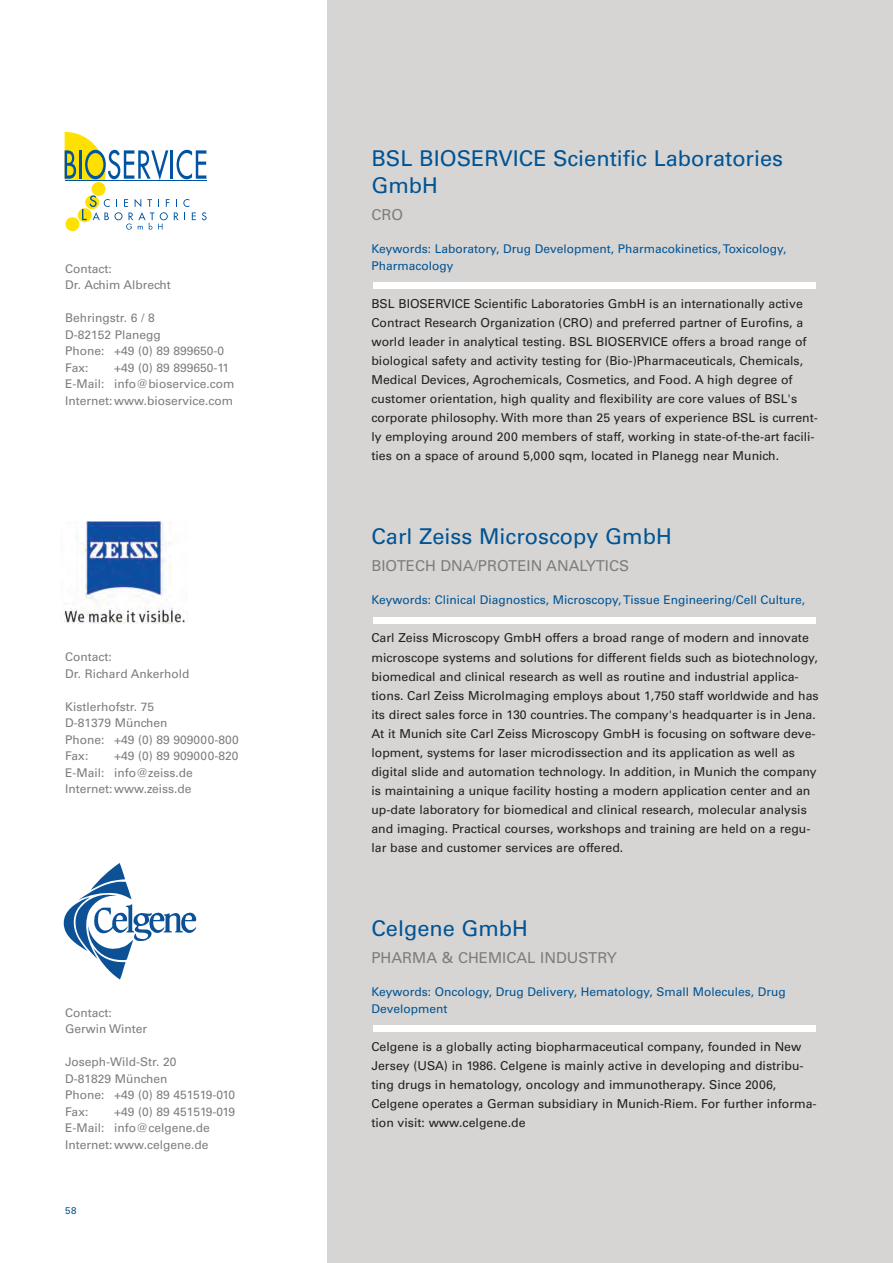
<style>
.page{position:relative;width:893px;height:1263px;background:#fff}
.page>*{position:absolute;margin:0;border:0;box-sizing:border-box;transform-origin:0 0}
.t1{font:21.75px/27px "Univers LT";color:#005495}
.t2{font:15px "Univers LT";color:#817c7b}
.t3{font:12.3px/19px "Univers LT";color:#231f20}
.t4{font:12px/16.5px "Univers LT";color:#817c7b}
.t5{font:12px/16.5px "Univers LT";color:#005495}
.t6{font:9.75px "Univers LT";color:#005495}
</style>
<div class="page">
<div style="left:327px;top:0;width:566px;height:1263px;background:#d7d5d3"></div>
<div style="left:373px;top:282px;width:442px;height:7px;background:#fff"></div>
<div style="left:373px;top:617px;width:442px;height:6px;background:#fff"></div>
<div style="left:373px;top:1025px;width:442px;height:7px;background:#fff"></div>
<img style="left:64px;top:522px;width:121px;height:102px">
<svg style="left:64px;top:863px;width:132px;height:116px"></svg>
<div style="left:92px;top:182px;width:14px;height:14px;background:#ffe101;border-radius:50%"></div>
<div style="left:78px;top:208px;width:14px;height:14px;background:#ffe101;border-radius:50%"></div>
<div style="left:65px;top:217px;width:14px;height:14px;background:#ffe101;border-radius:50%"></div>
<svg style="left:202px;top:212px;width:5px;height:8px"></svg>
<svg style="left:82px;top:195px;width:114px;height:35px"></svg>
<svg style="left:65px;top:132px;width:103px;height:48px"></svg>
<hr style="left:171px;top:150px;width:2px;height:29px;background:#0154a3">
<svg style="left:177px;top:150px;width:29px;height:29px"></svg>
<hr style="left:65px;top:180px;width:141px;height:1px;background:#0154a3">
<p class="t4" style="left:65px;top:261px;width:107px">Contact:<br>Dr. Achim Albrecht</p>
<p class="t4" style="left:65px;top:311px;width:160px">Behringstr. 6 / 8<br>D-82152 Planegg<br>Phone: +49 (0) 89 899650-0<br>Fax:</p>
<p class="t4" style="left:65px;top:360px;width:171px;text-indent:49px">+49 (0) 89 899650-11<br>E-Mail: info@bioservice.com<br>Internet:www.bioservice.com</p>
<p class="t4" style="left:65px;top:650px;width:126px">Contact:<br>Dr. Richard Ankerhold</p>
<p class="t4" style="left:65px;top:699px;width:175px">Kistlerhofstr. 75<br>D-81379 München<br>Phone: +49 (0) 89 909000-800<br>Fax:</p>
<p class="t4" style="left:65px;top:749px;width:175px;text-indent:49px">+49 (0) 89 909000-820<br>E-Mail: info@zeiss.de<br>Internet:www.zeiss.de</p>
<p class="t4" style="left:65px;top:1005px;width:83px">Contact:<br>Gerwin Winter</p>
<p class="t4" style="left:65px;top:1054px;width:172px">Joseph-Wild-Str. 20<br>D-81829 München<br>Phone: +49 (0) 89 451519-010<br>Fax:</p>
<p class="t4" style="left:65px;top:1104px;width:171px;text-indent:49px">+49 (0) 89 451519-019<br>E-Mail: info@celgene.de<br>Internet:www.celgene.de</p>
<p class="t6" style="left:65px;top:1207px;width:13px">58</p>
<h1 class="t1" style="left:371px;top:147px;width:413px">BSL BIOSERVICE Scientific Laboratories<br>GmbH</h1>
<p class="t2" style="left:371px;top:209px;width:33px">CRO</p>
<p class="t5" style="left:371px;top:242px;width:417px">Keywords: Laboratory, Drug Development, Pharmacokinetics, Toxicology,<br>Pharmacology</p>
<p class="t3" style="left:371px;top:295px;width:448px">BSL BIOSERVICE Scientific Laboratories GmbH is an internationally active Contract Research Organization (CRO) and preferred partner of Eurofins, a world leader in analytical testing. BSL BIOSERVICE offers a broad range of biological safety and activity testing for (Bio-)Pharmaceuticals, Chemicals, Medical Devices, Agrochemicals, Cosmetics, and Food. A high degree of customer orientation, high quality and flexibility are core values of BSL's corporate philosophy. With more than 25 years of experience BSL is current&shy;ly employing around 200 members of staff, working in state-of-the-art facili&shy;ties on a space of around 5,000 sqm, located in Planegg near Munich.</p>
<h1 class="t1" style="left:371px;top:525px;width:302px">Carl Zeiss Microscopy GmbH</h1>
<p class="t2" style="left:371px;top:560px;width:259px">BIOTECH DNA/PROTEIN ANALYTICS</p>
<p class="t5" style="left:371px;top:593px;width:435px">Keywords: Clinical Diagnostics, Microscopy, Tissue Engineering/Cell Culture,</p>
<p class="t3" style="left:371px;top:630px;width:449px">Carl Zeiss Microscopy GmbH offers a broad range of modern and innovate microscope systems and solutions for different fields such as biotechnology, biomedical and clinical research as well as routine and industrial applica&shy;tions. Carl Zeiss MicroImaging employs about 1,750 staff worldwide and has its direct sales force in 130 countries. The company's headquarter is in Jena.<br>At it Munich site Carl Zeiss Microscopy GmbH is focusing on software deve&shy;lopment, systems for laser microdissection and its application as well as digital slide and automation technology. In addition, in Munich the company is maintaining a unique facility hosting a modern application center and an up-date laboratory for biomedical and clinical research, molecular analysis and imaging. Practical courses, workshops and training are held on a regu&shy;lar base and customer services are offered.</p>
<h1 class="t1" style="left:371px;top:917px;width:158px">Celgene GmbH</h1>
<p class="t2" style="left:371px;top:952px;width:247px">PHARMA &amp; CHEMICAL INDUSTRY</p>
<p class="t5" style="left:371px;top:985px;width:416px">Keywords: Oncology, Drug Delivery, Hematology, Small Molecules, Drug<br>Development</p>
<p class="t3" style="left:371px;top:1038px;width:447px">Celgene is a globally acting biopharmaceutical company, founded in New Jersey (USA) in 1986. Celgene is mainly active in developing and distribu&shy;ting drugs in hematology, oncology and immunotherapy. Since 2006, Celgene operates a German subsidiary in Munich-Riem. For further informa&shy;tion visit: www.celgene.de</p>
</div>
